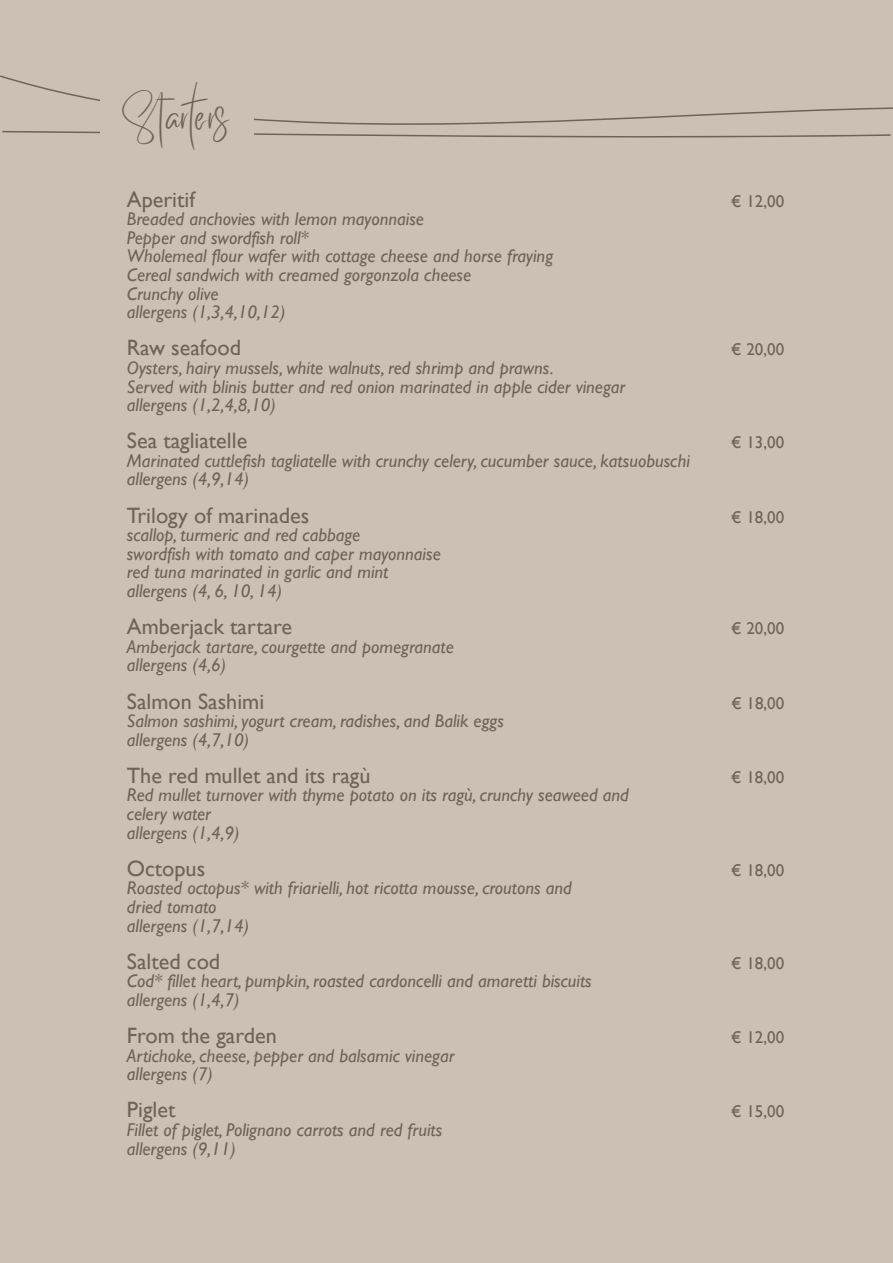
<style>
.page{position:relative;width:893px;height:1263px;background:#ccc0b4}
.page>*{position:absolute;margin:0;border:0;box-sizing:border-box;transform-origin:0 0}
.t1{font:33.6px "Better Saturday Personal Use";letter-spacing:-.01em;color:#716259}
.t2{font:22.2px "Gill Sans";color:#716259}
.t3{font:italic 18.45px/18.6px "Gill Sans";color:#716259}
.t4{font:17.1px "Gill Sans";color:#716259}
</style>
<div class="page">
<svg style="left:2px;top:88px;width:889px;height:50px"></svg>
<h1 class="t1" style="left:167px;top:110px;width:67px">arters</h1>
<p class="t2" style="left:127px;top:186px;width:70px">Aperitif</p>
<p class="t4" style="left:731px;top:191px;width:54px">€ 12,00</p>
<p class="t3" style="left:127px;top:210px;width:428px">Breaded anchovies with lemon mayonnaise<br>Pepper and swordfish roll*<br>Wholemeal flour wafer with cottage cheese and horse fraying Cereal sandwich with creamed gorgonzola cheese<br>Crunchy olive<br>allergens (1,3,4,10,12)</p>
<p class="t2" style="left:127px;top:335px;width:116px">Raw seafood</p>
<p class="t4" style="left:731px;top:339px;width:54px">€ 20,00</p>
<p class="t3" style="left:127px;top:358px;width:500px">Oysters, hairy mussels, white walnuts, red shrimp and prawns.<br>Served with blinis butter and red onion marinated in apple cider vinegar allergens (1,2,4,8,10)</p>
<p class="t2" style="left:127px;top:428px;width:122px">Sea tagliatelle</p>
<p class="t4" style="left:731px;top:432px;width:54px">€ 13,00</p>
<p class="t3" style="left:127px;top:451px;width:564px">Marinated cuttlefish tagliatelle with crunchy celery, cucumber sauce, katsuobuschi allergens (4,9,14)</p>
<p class="t2" style="left:127px;top:502px;width:184px">Trilogy of marinades</p>
<p class="t4" style="left:731px;top:507px;width:54px">€ 18,00</p>
<p class="t3" style="left:127px;top:526px;width:315px">scallop, turmeric and red cabbage<br>swordfish with tomato and caper mayonnaise red tuna marinated in garlic and mint allergens (4, 6, 10, 14)</p>
<p class="t2" style="left:127px;top:614px;width:167px">Amberjack tartare</p>
<p class="t4" style="left:731px;top:618px;width:54px">€ 20,00</p>
<p class="t3" style="left:127px;top:637px;width:328px">Amberjack tartare, courgette and pomegranate allergens (4,6)</p>
<p class="t2" style="left:127px;top:688px;width:139px">Salmon Sashimi</p>
<p class="t4" style="left:731px;top:693px;width:54px">€ 18,00</p>
<p class="t3" style="left:127px;top:711px;width:379px">Salmon sashimi, yogurt cream, radishes, and Balik eggs allergens (4,7,10)</p>
<p class="t2" style="left:127px;top:762px;width:245px">The red mullet and its ragù</p>
<p class="t4" style="left:731px;top:767px;width:54px">€ 18,00</p>
<p class="t3" style="left:127px;top:786px;width:503px">Red mullet turnover with thyme potato on its ragù, crunchy seaweed and celery water<br>allergens (1,4,9)</p>
<p class="t2" style="left:127px;top:855px;width:80px">Octopus</p>
<p class="t4" style="left:731px;top:860px;width:54px">€ 18,00</p>
<p class="t3" style="left:127px;top:879px;width:446px">Roasted octopus* with friarielli, hot ricotta mousse, croutons and dried tomato<br>allergens (1,7,14)</p>
<p class="t2" style="left:127px;top:948px;width:95px">Salted cod</p>
<p class="t4" style="left:731px;top:953px;width:54px">€ 18,00</p>
<p class="t3" style="left:127px;top:972px;width:466px">Cod* fillet heart, pumpkin, roasted cardoncelli and amaretti biscuits allergens (1,4,7)</p>
<p class="t2" style="left:127px;top:1022px;width:151px">From the garden</p>
<p class="t4" style="left:731px;top:1027px;width:54px">€ 12,00</p>
<p class="t3" style="left:127px;top:1046px;width:329px">Artichoke, cheese, pepper and balsamic vinegar allergens (7)</p>
<p class="t2" style="left:127px;top:1097px;width:50px">Piglet</p>
<p class="t4" style="left:731px;top:1101px;width:54px">€ 15,00</p>
<p class="t3" style="left:127px;top:1120px;width:317px">Fillet of piglet, Polignano carrots and red fruits allergens (9,11)</p>
</div>
